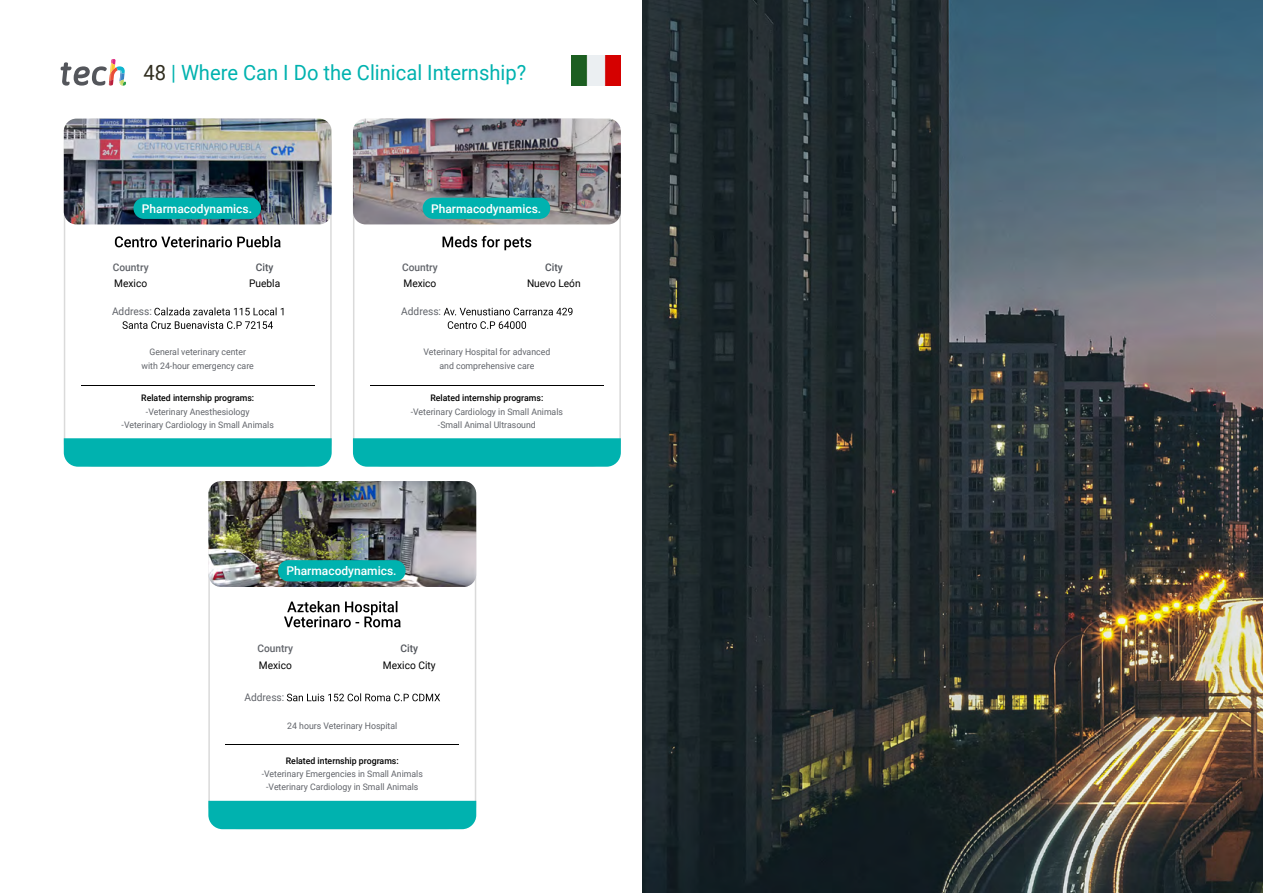
<style>
.page{position:relative;width:1263px;height:893px;background:#fff}
.page>*{position:absolute;margin:0;border:0;box-sizing:border-box;transform-origin:0 0}
.t1{font:21px "Roboto";color:#00b2af;scale:.96 1}
.t2{font:500 12px "Roboto";color:#fff}
.t3{font:10.5px "Roboto";color:#000}
.t4{font:10.5px "Roboto";color:#61646a}
.t5{font:500 10.5px "Roboto";color:#61646a}
.t6{font:500 10.5px "Roboto";color:#52555b}
.t7{font:9px/13.2px "Roboto";color:#61646a;text-align:center}
.t8{font:500 9px "Roboto";color:#000}
.s1{color:#312e20}
</style>
<div class="page">
<svg style="left:61px;top:59px;width:65px;height:27px"></svg>
<img style="left:571px;top:56px;width:50px;height:29px">
<svg style="left:63px;top:118px;width:269px;height:337px"></svg>
<img style="left:64px;top:119px;width:268px;height:105px">
<div style="left:133px;top:198px;width:128px;height:21px;background:#00b2af;border-radius:11px"></div>
<svg style="left:64px;top:438px;width:268px;height:29px;background:#08b4b1"></svg>
<hr style="left:81px;top:385px;width:234px;height:1px;background:#000">
<svg style="left:115px;top:236px;width:166px;height:11px"></svg>
<svg style="left:154px;top:307px;width:129px;height:8px"></svg>
<svg style="left:122px;top:321px;width:151px;height:8px"></svg>
<svg style="left:352px;top:118px;width:269px;height:334px"></svg>
<img style="left:353px;top:119px;width:268px;height:105px">
<div style="left:423px;top:198px;width:127px;height:21px;background:#00b2af;border-radius:11px"></div>
<svg style="left:353px;top:438px;width:268px;height:29px;background:#07b4b1"></svg>
<hr style="left:370px;top:385px;width:234px;height:1px;background:#000">
<svg style="left:442px;top:236px;width:89px;height:14px"></svg>
<svg style="left:444px;top:308px;width:128px;height:7px"></svg>
<svg style="left:448px;top:321px;width:78px;height:8px"></svg>
<svg style="left:208px;top:492px;width:269px;height:338px"></svg>
<img style="left:208px;top:481px;width:268px;height:106px">
<div style="left:278px;top:560px;width:128px;height:21px;background:#00b2af;border-radius:11px"></div>
<div style="left:208px;top:801px;width:268px;height:28px;background:#00b2af"></div>
<hr style="left:225px;top:744px;width:234px;height:1px;background:#000">
<svg style="left:284px;top:601px;width:117px;height:26px"></svg>
<svg style="left:287px;top:693px;width:153px;height:8px"></svg>
<img style="left:642px;top:0;width:621px;height:893px">
<h1 class="t1" style="left:144px;top:57px;width:400px"><span class="s1">48</span> | Where Can I Do the Clinical Internship?</h1>
<h2 class="t2" style="left:142px;top:200px;width:112px">Pharmacodynamics.</h2>
<h2 class="t2" style="left:431px;top:200px;width:112px">Pharmacodynamics.</h2>
<p class="t5" style="left:113px;top:260px;width:37px">Country</p>
<p class="t3" style="left:114px;top:276px;width:34px">Mexico</p>
<p class="t6" style="left:256px;top:260px;width:19px">City</p>
<p class="t3" style="left:249px;top:276px;width:33px">Puebla</p>
<p class="t5" style="left:402px;top:260px;width:37px">Country</p>
<p class="t3" style="left:403px;top:276px;width:34px">Mexico</p>
<p class="t6" style="left:545px;top:260px;width:19px">City</p>
<p class="t3" style="left:527px;top:276px;width:55px">Nuevo León</p>
<p class="t4" style="left:112px;top:304px;width:41px">Address:</p>
<p class="t7" style="left:142px;top:345px;width:114px">General veterinary center with 24-hour emergency care</p>
<p class="t8" style="left:141px;top:392px;width:114px">Related internship programs:</p>
<p class="t7" style="left:122px;top:404px;width:154px">-Veterinary Anesthesiology<br>-Veterinary Cardiology in Small Animals</p>
<p class="t4" style="left:401px;top:304px;width:41px">Address:</p>
<p class="t7" style="left:424px;top:345px;width:128px">Veterinary Hospital for advanced and comprehensive care</p>
<p class="t8" style="left:430px;top:392px;width:114px">Related internship programs:</p>
<p class="t7" style="left:411px;top:404px;width:154px">-Veterinary Cardiology in Small Animals -Small Animal Ultrasound</p>
<h2 class="t2" style="left:286px;top:563px;width:112px">Pharmacodynamics.</h2>
<p class="t5" style="left:257px;top:641px;width:37px">Country</p>
<p class="t3" style="left:259px;top:657px;width:34px">Mexico</p>
<p class="t4" style="left:244px;top:690px;width:41px">Address:</p>
<p class="t6" style="left:400px;top:641px;width:19px">City</p>
<p class="t3" style="left:383px;top:657px;width:54px">Mexico City</p>
<p class="t7" style="left:287px;top:718px;width:112px">24 hours Veterinary Hospital</p>
<p class="t8" style="left:286px;top:754px;width:114px">Related internship programs:</p>
<p class="t7" style="left:262px;top:767px;width:163px">-Veterinary Emergencies in Small Animals -Veterinary Cardiology in Small Animals</p>
</div>
